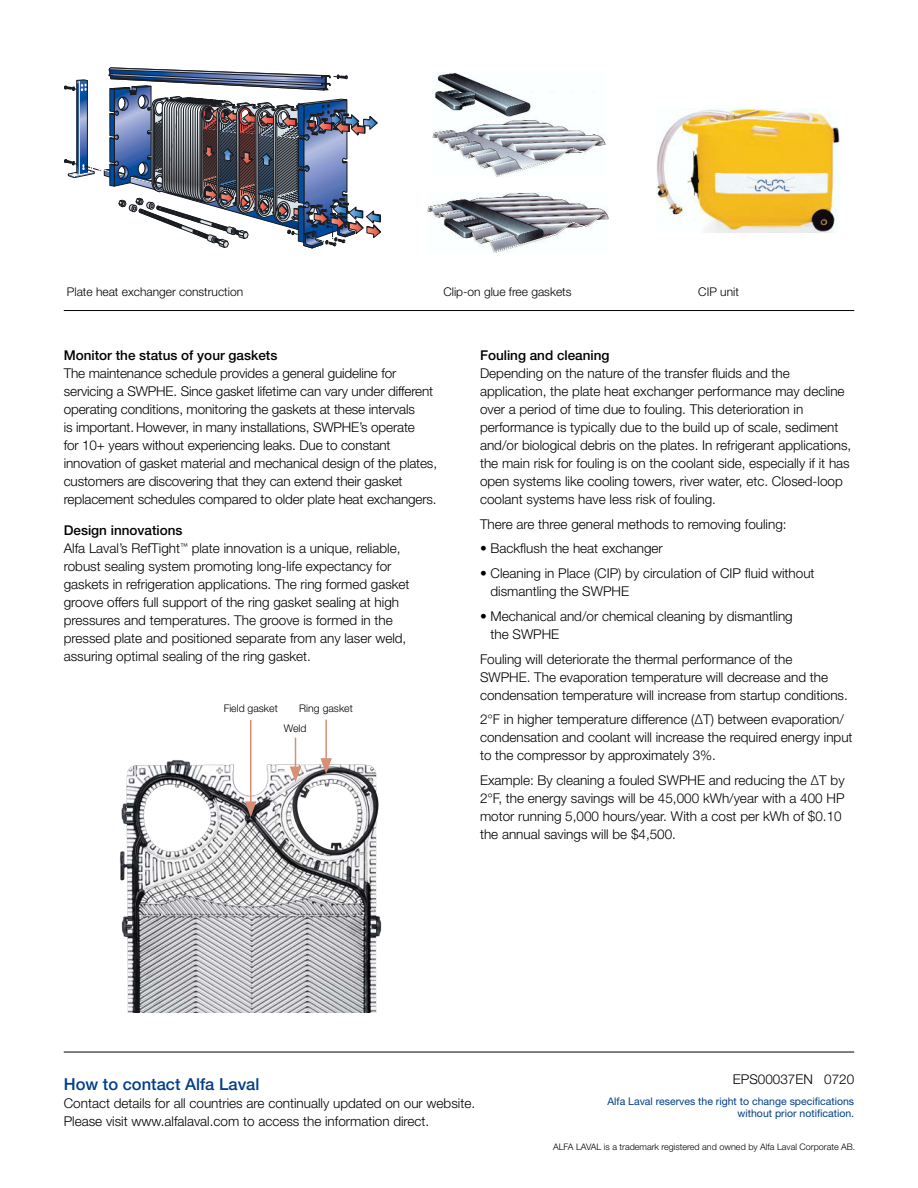
<style>
.page{position:relative;width:918px;height:1188px;background:#fff}
.page>*{position:absolute;margin:0;border:0;box-sizing:border-box;transform-origin:0 0}
.t1{font:500 16.5px "Helvetica Neue LT Std";color:#003f88}
.A_Body_text{font:300 13.5px/18px "Helvetica Neue LT Std";color:#000}
.A_paragraph_heading{font:500 13.5px "Helvetica Neue LT Std";color:#000}
.t2{font:300 12px "Helvetica Neue LT Std";color:#000}
.t3{font:10.5px "Helvetica Neue LT Std";color:#003f88}
.t4{font:300 10.5px "Helvetica Neue LT Std";color:#000}
.All_rights_reserved{font:300 9px "Helvetica Neue LT Std";color:#000}
</style>
<div class="page">
<svg style="left:64px;top:68px;width:317px;height:180px"></svg>
<img style="left:427px;top:192px;width:182px;height:61px">
<img style="left:432px;top:73px;width:173px;height:104px">
<img style="left:656px;top:109px;width:184px;height:123px">
<hr style="left:64px;top:1052px;width:790px;height:1px;background:#000">
<hr style="left:64px;top:310px;width:790px;height:1px;background:#000">
<img style="left:120px;top:744px;width:262px;height:268px">
<hr style="left:250px;top:720px;width:2px;height:83px;background:#d88f76">
<svg style="left:245px;top:801px;width:11px;height:16px"></svg>
<hr style="left:295px;top:738px;width:1px;height:30px;background:#d88f76">
<svg style="left:290px;top:767px;width:11px;height:15px"></svg>
<hr style="left:325px;top:720px;width:2px;height:40px;background:#d88f76">
<svg style="left:320px;top:758px;width:12px;height:16px"></svg>
<p class="t2" style="left:67px;top:284px;width:178px">Plate heat exchanger construction</p>
<p class="t2" style="left:443px;top:284px;width:130px">Clip-on glue free gaskets</p>
<p class="t2" style="left:698px;top:284px;width:42px">CIP unit</p>
<p class="A_paragraph_heading" style="left:64px;top:347px;width:215px">Monitor the status of your gaskets</p>
<p class="A_Body_text" style="left:64px;top:364px;width:375px">The maintenance schedule provides a general guideline for servicing a SWPHE. Since gasket lifetime can vary under different operating conditions, monitoring the gaskets at these intervals<br>is important. However, in many installations, SWPHE’s operate<br>for 10+ years without experiencing leaks. Due to constant innovation of gasket material and mechanical design of the plates, customers are discovering that they can extend their gasket replacement schedules compared to older plate heat exchangers.</p>
<p class="A_paragraph_heading" style="left:64px;top:523px;width:120px">Design innovations</p>
<p class="A_Body_text" style="left:64px;top:539px;width:347px">Alfa Laval’s RefTight<sup>™</sup> plate innovation is a unique, reliable, robust sealing system promoting long-life expectancy for gaskets in refrigeration applications. The ring formed gasket groove offers full support of the ring gasket sealing at high pressures and temperatures. The groove is formed in the pressed plate and positioned separate from any laser weld, assuring optimal sealing of the ring gasket.</p>
<p class="t4" style="left:224px;top:702px;width:56px">Field gasket</p>
<p class="t4" style="left:299px;top:702px;width:55px">Ring gasket</p>
<p class="t4" style="left:284px;top:721px;width:24px">Weld</p>
<p class="A_paragraph_heading" style="left:480px;top:347px;width:131px">Fouling and cleaning</p>
<p class="A_Body_text" style="left:480px;top:364px;width:373px">Depending on the nature of the transfer fluids and the application, the plate heat exchanger performance may decline over a period of time due to fouling. This deterioration in performance is typically due to the build up of scale, sediment and/or biological debris on the plates. In refrigerant applications, the main risk for fouling is on the coolant side, especially if it has open systems like cooling towers, river water, etc. Closed-loop coolant systems have less risk of fouling.</p>
<p class="A_Body_text" style="left:480px;top:515px;width:308px">There are three general methods to removing fouling:</p>
<p class="A_Body_text" style="left:480px;top:539px;width:184px">• Backflush the heat exchanger</p>
<p class="A_Body_text" style="left:491px;top:564px;width:326px;text-indent:-11px">• Cleaning in Place (CIP) by circulation of CIP fluid without dismantling the SWPHE</p>
<p class="A_Body_text" style="left:491px;top:607px;width:304px;text-indent:-10px">• Mechanical and/or chemical cleaning by dismantling the SWPHE</p>
<p class="A_Body_text" style="left:480px;top:650px;width:369px">Fouling will deteriorate the thermal performance of the<br>SWPHE. The evaporation temperature will decrease and the condensation temperature will increase from startup conditions.</p>
<p class="A_Body_text" style="left:480px;top:710px;width:374px">2°F in higher temperature difference (ΔT) between evaporation/ condensation and coolant will increase the required energy input to the compressor by approximately 3%.</p>
<p class="A_Body_text" style="left:480px;top:771px;width:366px">Example: By cleaning a fouled SWPHE and reducing the ΔT by 2°F, the energy savings will be 45,000 kWh/year with a 400 HP motor running 5,000 hours/year. With a cost per kWh of $0.10 the annual savings will be $4,500.</p>
<p class="t1" style="left:64px;top:1074px;width:197px">How to contact Alfa Laval</p>
<p class="A_Body_text" style="left:64px;top:1094px;width:413px">Contact details for all countries are continually updated on our website.<br>Please visit www.alfalaval.com to access the information direct.</p>
<p class="A_Body_text" style="left:733px;top:1070px;width:123px">EPS00037EN 0720</p>
<p class="t3" style="left:607px;top:1095px;width:248px">Alfa Laval reserves the right to change specifications</p>
<p class="t3" style="left:738px;top:1107px;width:118px">without prior notification.</p>
<p class="All_rights_reserved" style="left:553px;top:1141px;width:304px">ALFA LAVAL is a trademark registered and owned by Alfa Laval Corporate AB.</p>
</div>
